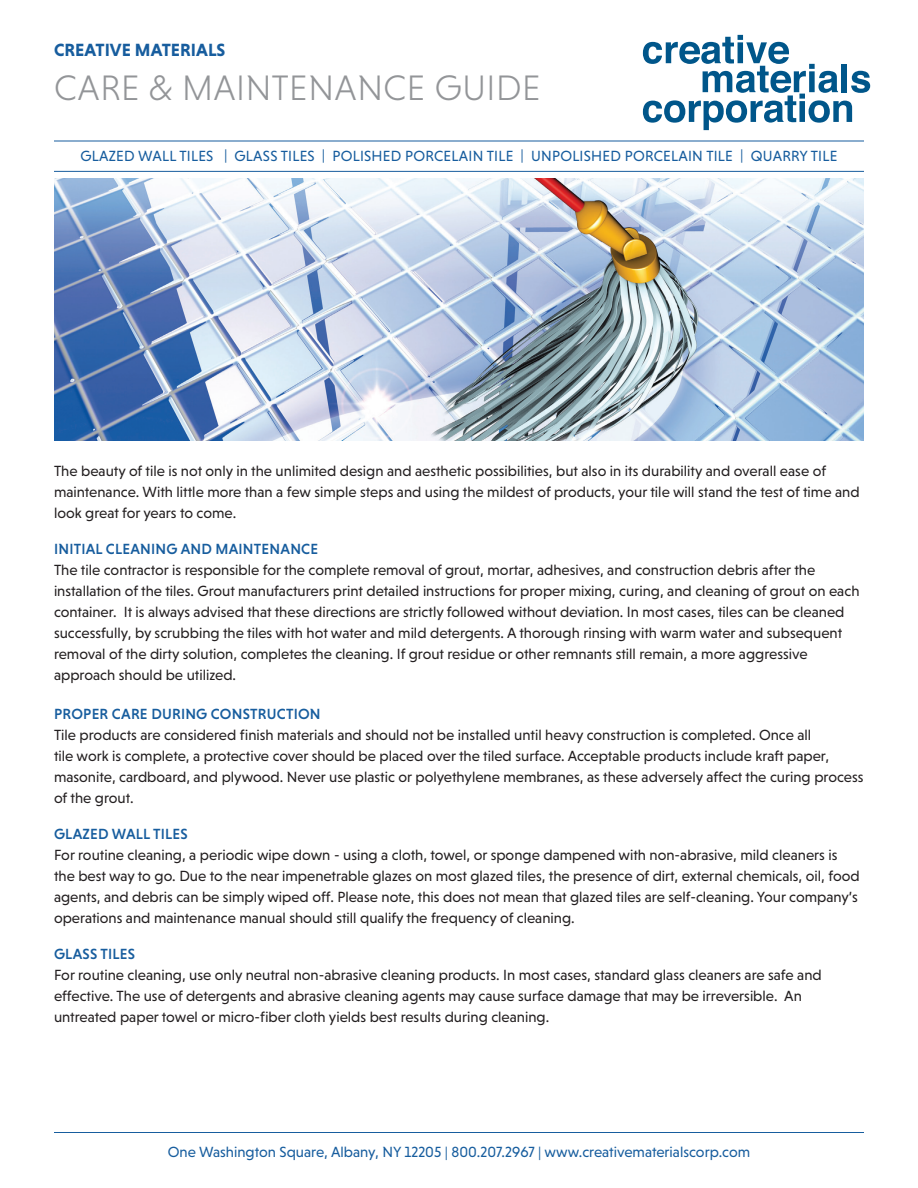
<style>
.page{position:relative;width:918px;height:1188px;background:#fff}
.page>*{position:absolute;margin:0;border:0;box-sizing:border-box;transform-origin:0 0}
.t1{font:300 36px "Niveau Grotesk";letter-spacing:.015em;color:#939598}
.t2{font:700 18px "Niveau Grotesk";color:#175d9e}
.t3{font:15px/21px "Niveau Grotesk";color:#231f20}
.t4{font:15px "Niveau Grotesk";letter-spacing:.005em;color:#175d9e}
.t5{font:500 15px "Niveau Grotesk";letter-spacing:.015em;color:#175d9e}
</style>
<div class="page">
<hr style="left:54px;top:1132px;width:810px;height:1px;background:#175d9e">
<svg style="left:643px;top:35px;width:227px;height:95px"></svg>
<hr style="left:54px;top:141px;width:810px;height:1px;background:#175d9e">
<hr style="left:54px;top:171px;width:810px;height:1px;background:#175d9e">
<img style="left:54px;top:178px;width:810px;height:263px">
<p class="t2" style="left:54px;top:40px;width:173px">CREATIVE MATERIALS</p>
<p class="t1" style="left:54px;top:67px;width:488px">CARE &amp; MAINTENANCE GUIDE</p>
<p class="t4" style="left:81px;top:148px;width:758px">GLAZED WALL TILES | GLASS TILES | POLISHED PORCELAIN TILE | UNPOLISHED PORCELAIN TILE | QUARRY TILE</p>
<p class="t3" style="left:54px;top:461px;width:807px">The beauty of tile is not only in the unlimited design and aesthetic possibilities, but also in its durability and overall ease of maintenance. With little more than a few simple steps and using the mildest of products, your tile will stand the test of time and look great for years to come.</p>
<p class="t5" style="left:54px;top:541px;width:266px">INITIAL CLEANING AND MAINTENANCE</p>
<p class="t3" style="left:54px;top:560px;width:807px">The tile contractor is responsible for the complete removal of grout, mortar, adhesives, and construction debris after the installation of the tiles. Grout manufacturers print detailed instructions for proper mixing, curing, and cleaning of grout on each container. It is always advised that these directions are strictly followed without deviation. In most cases, tiles can be cleaned successfully, by scrubbing the tiles with hot water and mild detergents. A thorough rinsing with warm water and subsequent removal of the dirty solution, completes the cleaning. If grout residue or other remnants still remain, a more aggressive approach should be utilized.</p>
<p class="t5" style="left:54px;top:706px;width:268px">PROPER CARE DURING CONSTRUCTION</p>
<p class="t3" style="left:54px;top:725px;width:811px">Tile products are considered finish materials and should not be installed until heavy construction is completed. Once all<br>tile work is complete, a protective cover should be placed over the tiled surface. Acceptable products include kraft paper, masonite, cardboard, and plywood. Never use plastic or polyethylene membranes, as these adversely affect the curing process of the grout.</p>
<p class="t5" style="left:54px;top:826px;width:135px">GLAZED WALL TILES</p>
<p class="t3" style="left:54px;top:845px;width:807px">For routine cleaning, a periodic wipe down - using a cloth, towel, or sponge dampened with non-abrasive, mild cleaners is the best way to go. Due to the near impenetrable glazes on most glazed tiles, the presence of dirt, external chemicals, oil, food agents, and debris can be simply wiped off. Please note, this does not mean that glazed tiles are self-cleaning. Your company’s operations and maintenance manual should still qualify the frequency of cleaning.</p>
<p class="t5" style="left:54px;top:946px;width:82px">GLASS TILES</p>
<p class="t3" style="left:54px;top:965px;width:769px">For routine cleaning, use only neutral non-abrasive cleaning products. In most cases, standard glass cleaners are safe and effective. The use of detergents and abrasive cleaning agents may cause surface damage that may be irreversible. An untreated paper towel or micro-fiber cloth yields best results during cleaning.</p>
<p class="t4" style="left:168px;top:1144px;width:584px">One Washington Square, Albany, NY 12205 | 800.207.2967 | www.creativematerialscorp.com</p>
</div>
